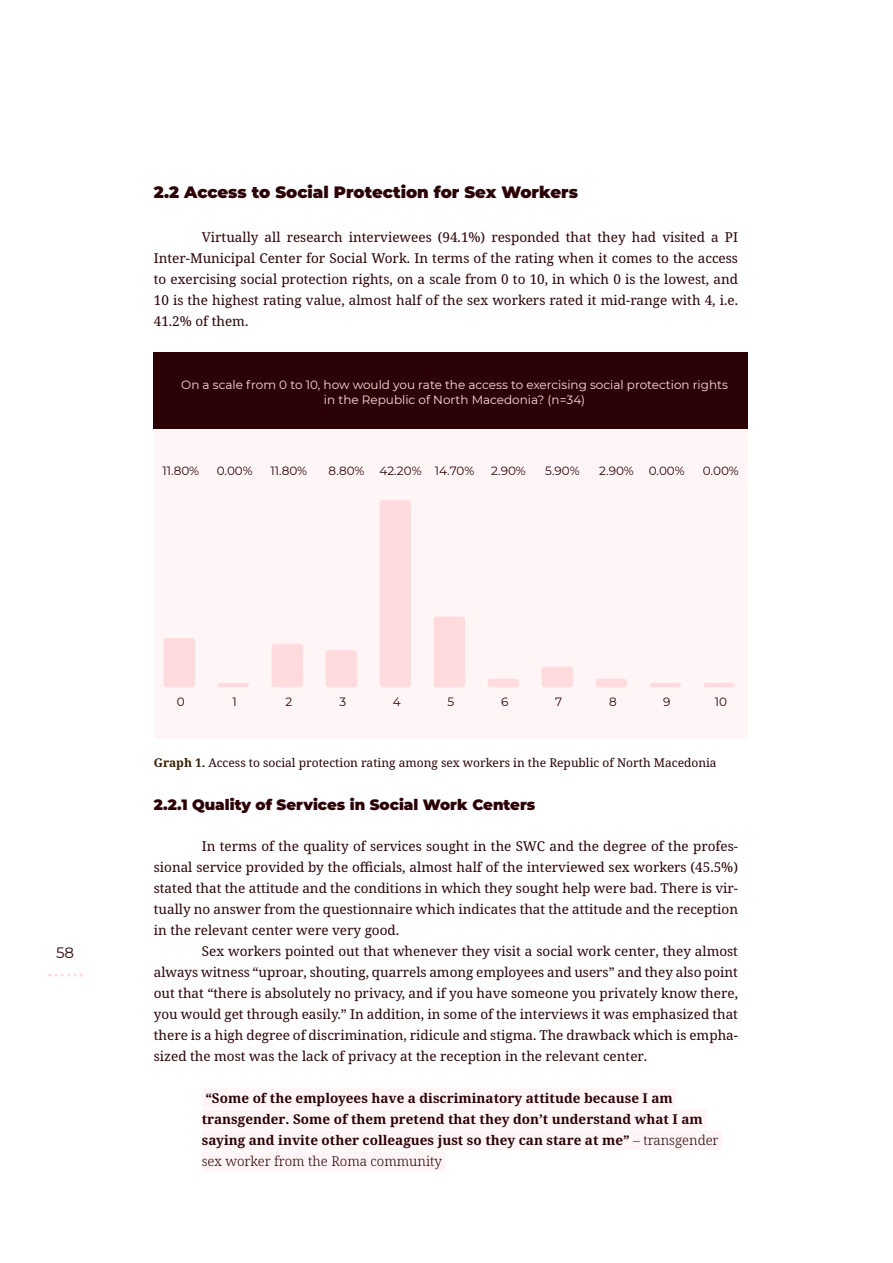
<style>
.page{position:relative;width:893px;height:1263px;background:#fff}
.page>*{position:absolute;margin:0;border:0;box-sizing:border-box;transform-origin:0 0}
.t1{font:900 16.5px "Montserrat";color:#2b0306}
.t2{font:900 15px "Montserrat";color:#2b0306}
.t3{font:15px "Montserrat";color:#2b0306}
.t4{font:13.5px/21px "Noto Serif";color:#2b0306;text-align:justify}
.t5{font:700 13.5px/21px "Noto Serif";color:#2b0306}
.t6{font:12px/15px "Montserrat";color:#ffdbde;text-align:center}
.t7{font:12px "Noto Serif";color:#2b0306}
.t8{font:12px "Montserrat";color:#2b0306}
.s1{font-weight:700;color:#381e01}
.s2{font-weight:300}
</style>
<div class="page">
<svg style="left:50px;top:974px;width:32px;height:3px"></svg>
<div style="left:202px;top:1088px;width:474px;height:20px;background:#fff5f6"></div>
<div style="left:202px;top:1109px;width:504px;height:20px;background:#fff5f6"></div>
<div style="left:202px;top:1130px;width:520px;height:20px;background:#fff5f6"></div>
<div style="left:202px;top:1151px;width:244px;height:20px;background:#fff5f6"></div>
<div style="left:154px;top:352px;width:594px;height:77px;background:#2b0306"></div>
<div style="left:163px;top:500px;width:573px;height:188px;background:#fff5f6"></div>
<div style="left:164px;top:638px;width:31px;height:49px;background:#ffdbde;border-radius:3px"></div>
<hr style="left:218px;top:683px;width:31px;height:4px;background:#ffdbde;border-radius:2px">
<div style="left:272px;top:644px;width:31px;height:43px;background:#ffdbde;border-radius:3px"></div>
<div style="left:326px;top:650px;width:31px;height:37px;background:#ffdbde;border-radius:3px"></div>
<div style="left:380px;top:500px;width:31px;height:187px;background:#ffdbde;border-radius:3px"></div>
<div style="left:434px;top:617px;width:31px;height:70px;background:#ffdbde;border-radius:3px"></div>
<div style="left:488px;top:679px;width:31px;height:8px;background:#ffdbde;border-radius:3px"></div>
<div style="left:542px;top:667px;width:31px;height:20px;background:#ffdbde;border-radius:3px"></div>
<div style="left:596px;top:679px;width:31px;height:8px;background:#ffdbde;border-radius:3px"></div>
<hr style="left:650px;top:683px;width:31px;height:4px;background:#ffdbde;border-radius:2px">
<hr style="left:704px;top:683px;width:31px;height:4px;background:#ffdbde;border-radius:2px">
<p class="t1" style="left:154px;top:179px;width:426px">2.2 Access to Social Protection for Sex Workers</p>
<p class="t4" style="left:154px;top:227px;width:586px;text-indent:48px">Virtually all research interviewees (94.1%) responded that they had visited a PI Inter-Municipal Center for Social Work. In terms of the rating when it comes to the access to exercising social protection rights, on a scale from 0 to 10, in which 0 is the lowest, and 10 is the highest rating value, almost half of the sex workers rated it mid-range with 4, i.e.<br>41.2% of them.</p>
<p class="t6" style="left:181px;top:377px;width:548px">On a scale from 0 to 10, how would you rate the access to exercising social protection rights in the Republic of North Macedonia? (n=34)</p>
<p class="t8" style="left:162px;top:462px;width:38px">11.80%</p>
<p class="t8" style="left:217px;top:462px;width:38px">0.00%</p>
<p class="t8" style="left:270px;top:462px;width:38px">11.80%</p>
<p class="t8" style="left:329px;top:462px;width:147px">8.80% 42.20% 14.70%</p>
<p class="t8" style="left:491px;top:462px;width:36px">2.90%</p>
<p class="t8" style="left:545px;top:462px;width:36px">5.90%</p>
<p class="t8" style="left:599px;top:462px;width:87px">2.90% 0.00%</p>
<p class="t8" style="left:703px;top:462px;width:38px">0.00%</p>
<p class="t3" style="left:56px;top:943px;width:20px">58</p>
<p class="t8" style="left:177px;top:694px;width:9px">0</p>
<p class="t8" style="left:233px;top:694px;width:6px">1</p>
<p class="t8" style="left:285px;top:694px;width:8px">2</p>
<p class="t8" style="left:339px;top:694px;width:8px">3</p>
<p class="t8" style="left:393px;top:694px;width:9px">4</p>
<p class="t8" style="left:447px;top:694px;width:8px">5</p>
<p class="t8" style="left:501px;top:694px;width:9px">6</p>
<p class="t8" style="left:555px;top:694px;width:9px">7</p>
<p class="t8" style="left:609px;top:694px;width:9px">8</p>
<p class="t8" style="left:663px;top:694px;width:9px">9</p>
<p class="t8" style="left:715px;top:694px;width:14px">10</p>
<p class="t7" style="left:154px;top:754px;width:564px"><span class="s1">Graph 1.</span> Access to social protection rating among sex workers in the Republic of North Macedonia</p>
<p class="t2" style="left:154px;top:793px;width:383px">2.2.1 Quality of Services in Social Work Centers</p>
<p class="t4" style="left:154px;top:836px;width:586px;text-indent:48px">In terms of the quality of services sought in the SWC and the degree of the profes&shy;sional service provided by the officials, almost half of the interviewed sex workers (45.5%) stated that the attitude and the conditions in which they sought help were bad. There is vir&shy;tually no answer from the questionnaire which indicates that the attitude and the reception in the relevant center were very good.</p>
<p class="t4" style="left:154px;top:941px;width:586px;text-indent:48px">Sex workers pointed out that whenever they visit a social work center, they almost always witness “uproar, shouting, quarrels among employees and users” and they also point out that “there is absolutely no privacy, and if you have someone you privately know there, you would get through easily.” In addition, in some of the interviews it was emphasized that there is a high degree of discrimination, ridicule and stigma. The drawback which is empha&shy;sized the most was the lack of privacy at the reception in the relevant center.</p>
<p class="t5" style="left:202px;top:1087px;width:518px">“Some of the employees have a discriminatory attitude because I am transgender. Some of them pretend that they don’t understand what I am saying and invite other colleagues just so they can stare at me” <span class="s2">– transgender sex worker from the Roma community</span></p>
</div>
